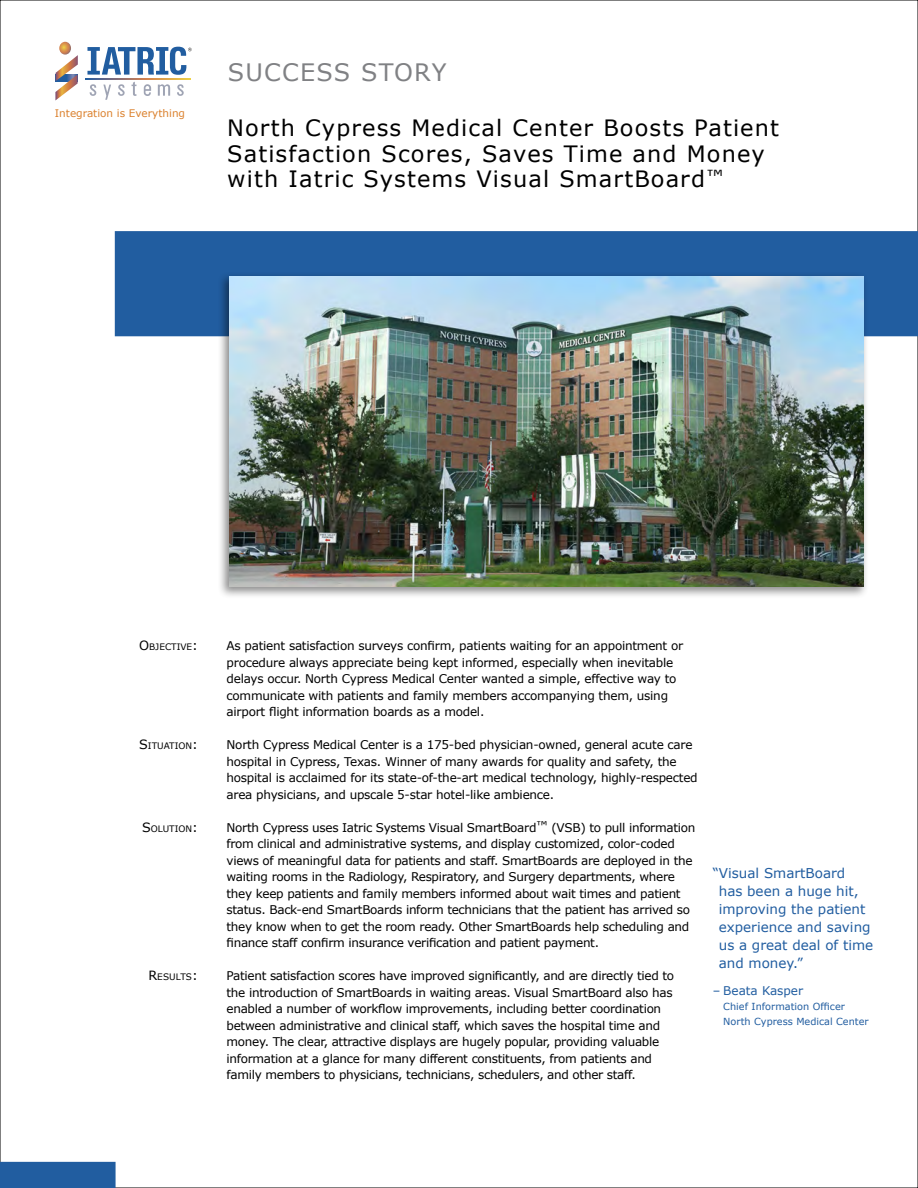
<style>
.page{position:relative;width:918px;height:1188px;background:#fff}
.page>*{position:absolute;margin:0;border:0;box-sizing:border-box;transform-origin:0 0}
.t1{font:24px "Verdana";letter-spacing:.05em;color:#808184}
.t2{font:22.5px "Verdana";letter-spacing:.05em;color:#000}
.Plain_Text{font:13.5px/18px "Verdana";color:#215da0}
.t3{font:12px/16.5px "Verdana";letter-spacing:-.025em;color:#000}
.Plain_Text-2{font:12px "Verdana";color:#215da0}
.t4{font:10.5px "Verdana";color:#db812e}
.Plain_Text-3{font:9.75px/15px "Verdana";color:#215da0}
.t5{font:8.85px "Verdana";color:#000}
.s1{font-size:12.75px}
</style>
<div class="page">
<div style="left:116px;top:232px;width:802px;height:104px;background:#215da0"></div>
<div style="left:115px;top:231px;width:803px;height:105px;border:2px solid #215da0"></div>
<div style="left:1px;top:1163px;width:114px;height:25px;background:#215da0"></div>
<div style="left:0;top:1162px;width:116px;height:26px;border:2px solid #215da0"></div>
<div style="left:218px;top:272px;width:651px;height:327px;background:#000;opacity:.45"></div>
<img style="left:230px;top:276px;width:634px;height:311px">
<svg style="left:55px;top:42px;width:23px;height:59px"></svg>
<svg style="left:86px;top:79px;width:105px;height:1px"></svg>
<svg style="left:132px;top:82px;width:5px;height:14px"></svg>
<svg style="left:158px;top:84px;width:12px;height:12px"></svg>
<svg style="left:90px;top:84px;width:6px;height:12px"></svg>
<svg style="left:118px;top:84px;width:7px;height:12px"></svg>
<svg style="left:177px;top:84px;width:7px;height:12px"></svg>
<svg style="left:144px;top:84px;width:7px;height:12px"></svg>
<svg style="left:103px;top:85px;width:8px;height:15px"></svg>
<svg style="left:87px;top:47px;width:105px;height:28px"></svg>
<p class="t4" style="left:55px;top:106px;width:132px">Integration is Everything</p>
<p class="t1" style="left:228px;top:55px;width:220px">SUCCESS STORY</p>
<p class="t2" style="left:227px;top:113px;width:553px">North Cypress Medical Center Boosts Patient</p>
<p class="t2" style="left:227px;top:138px;width:539px">Satisfaction Scores, Saves Time and Money</p>
<p class="t2" style="left:227px;top:164px;width:498px">with Iatric Systems Visual SmartBoard<sup>™</sup></p>
<p class="t5" style="left:139px;top:641px;width:60px"><span class="s1">O</span>BJECTIVE<span class="s1">:</span></p>
<p class="t3" style="left:227px;top:637px;width:458px">As patient satisfaction surveys confirm, patients waiting for an appointment or procedure always appreciate being kept informed, especially when inevitable delays occur. North Cypress Medical Center wanted a simple, effective way to communicate with patients and family members accompanying them, using</p>
<p class="t3" style="left:227px;top:703px;width:259px">airport flight information boards as a model.</p>
<p class="t5" style="left:139px;top:740px;width:60px"><span class="s1">S</span>ITUATION<span class="s1">:</span></p>
<p class="t3" style="left:227px;top:736px;width:473px">North Cypress Medical Center is a 175-bed physician-owned, general acute care hospital in Cypress, Texas. Winner of many awards for quality and safety, the hospital is acclaimed for its state-of-the-art medical technology, highly-respected area physicians, and upscale 5-star hotel-like ambience.</p>
<p class="t5" style="left:142px;top:822px;width:57px"><span class="s1">S</span>OLUTION<span class="s1">:</span></p>
<p class="t3" style="left:227px;top:819px;width:470px">North Cypress uses Iatric Systems Visual SmartBoard™ (VSB) to pull information from clinical and administrative systems, and display customized, color-coded</p>
<p class="t3" style="left:227px;top:852px;width:467px">views of meaningful data for patients and staff. SmartBoards are deployed in the waiting rooms in the Radiology, Respiratory, and Surgery departments, where</p>
<p class="t3" style="left:227px;top:885px;width:465px">they keep patients and family members informed about wait times and patient status. Back-end SmartBoards inform technicians that the patient has arrived so they know when to get the room ready. Other SmartBoards help scheduling and finance staff confirm insurance verification and patient payment.</p>
<p class="t5" style="left:148px;top:971px;width:51px"><span class="s1">R</span>ESULTS<span class="s1">:</span></p>
<p class="t3" style="left:227px;top:967px;width:449px">Patient satisfaction scores have improved significantly, and are directly tied to</p>
<p class="t3" style="left:227px;top:984px;width:448px">the introduction of SmartBoards in waiting areas. Visual SmartBoard also has enabled a number of workflow improvements, including better coordination between administrative and clinical staff, which saves the hospital time and</p>
<p class="t3" style="left:227px;top:1033px;width:434px">money. The clear, attractive displays are hugely popular, providing valuable information at a glance for many different constituents, from patients and</p>
<p class="t3" style="left:227px;top:1066px;width:411px">family members to physicians, technicians, schedulers, and other staff.</p>
<p class="Plain_Text" style="left:719px;top:864px;width:148px;text-indent:-6px">“Visual SmartBoard has been a huge hit, improving the patient</p>
<p class="Plain_Text" style="left:719px;top:918px;width:153px">experience and saving</p>
<p class="Plain_Text" style="left:719px;top:936px;width:156px">us a great deal of time and money.”</p>
<p class="Plain_Text-2" style="left:713px;top:982px;width:92px">– Beata Kasper</p>
<p class="Plain_Text-3" style="left:723px;top:998px;width:147px">Chief Information Officer<br>North Cypress Medical Center</p>
</div>
